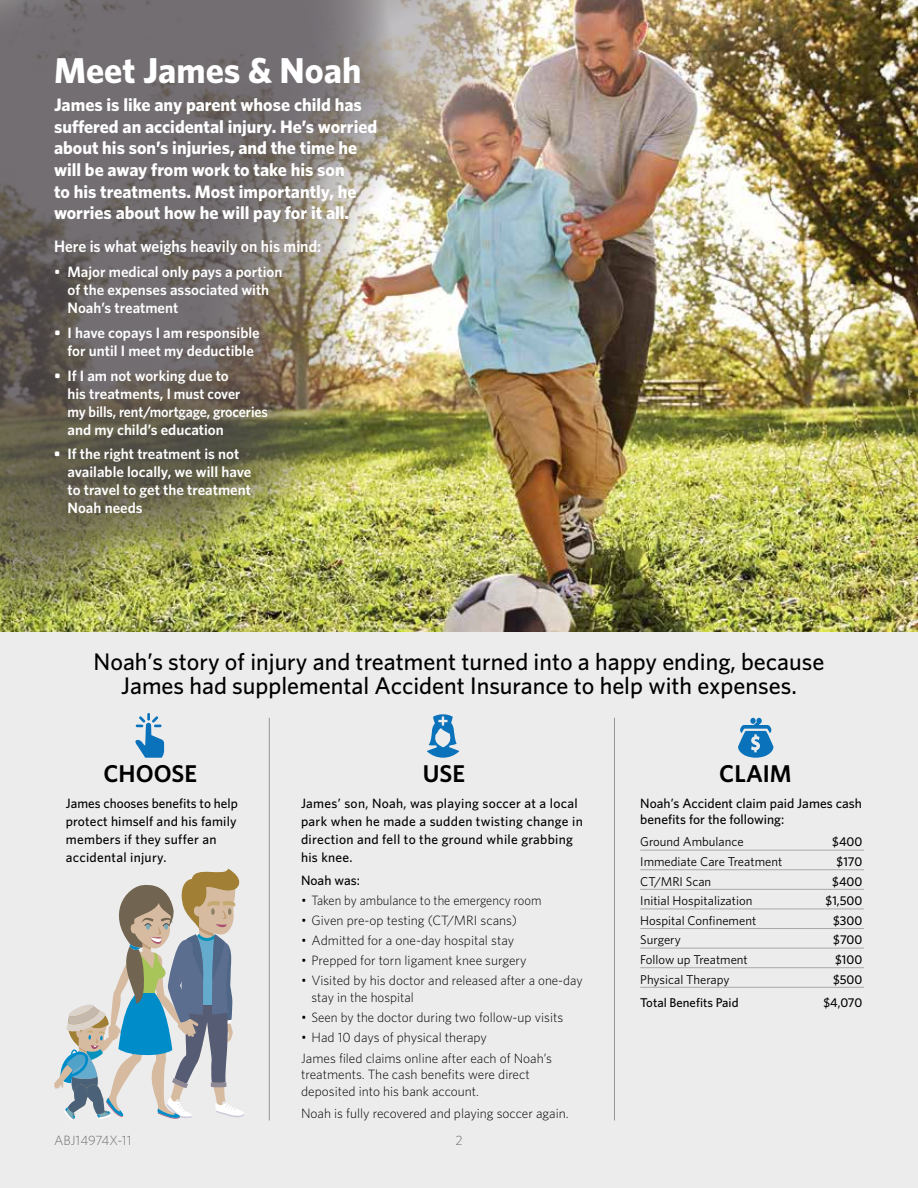
<style>
.page{position:relative;width:918px;height:1188px;background:#fff}
.page>*{position:absolute;margin:0;border:0;box-sizing:border-box;transform-origin:0 0}
.t1{font:700 36px "Whitney";color:#fff}
.t2{font:600 24.3px "Whitney";color:#000}
.t3{font:500 24px/24px "Whitney";color:#000;text-align:center}
.t4{font:700 18px/21.6px "Whitney";color:#fff}
.t5{font:600 16.5px "Whitney";color:#fff;scale:.95 1}
.t6{font:600 15px/18px "Whitney";color:#fff}
.t7{font:300 13.5px/16.5px "Whitney";color:#000}
.t8{font:500 13.5px/18px "Whitney";letter-spacing:.02em;color:#000}
.t9{font:500 13.5px/16.5px "Whitney";color:#000}
.t10{font:300 13.5px "Whitney";color:#6d6e71}
.t11{font:12.75px "Whitney";color:#000}
.t12{font:500 12.75px "Whitney";color:#000}
.s1{font-weight:500}
</style>
<div class="page">
<div style="left:0;top:586px;width:918px;height:602px;background:#ececec"></div>
<img style="left:0;top:0;width:918px;height:632px">
<svg style="left:135px;top:713px;width:29px;height:45px"></svg>
<svg style="left:738px;top:718px;width:36px;height:40px"></svg>
<svg style="left:427px;top:714px;width:32px;height:44px"></svg>
<hr style="left:269px;top:718px;width:1px;height:403px;background:#939598">
<hr style="left:614px;top:718px;width:1px;height:403px;background:#939598">
<svg style="left:54px;top:868px;width:190px;height:252px"></svg>
<hr style="left:640px;top:850px;width:224px;height:1px;background:#a7a9ac">
<hr style="left:640px;top:869px;width:224px;height:1px;background:#a7a9ac">
<hr style="left:640px;top:889px;width:224px;height:1px;background:#a7a9ac">
<hr style="left:640px;top:909px;width:224px;height:1px;background:#a7a9ac">
<hr style="left:640px;top:928px;width:224px;height:1px;background:#a7a9ac">
<hr style="left:640px;top:948px;width:224px;height:1px;background:#a7a9ac">
<hr style="left:640px;top:967px;width:224px;height:1px;background:#a7a9ac">
<hr style="left:640px;top:987px;width:224px;height:1px;background:#a7a9ac">
<img style="left:0;top:0;width:522px;height:627px">
<h1 class="t1" style="left:54px;top:46px;width:309px">Meet James &amp; Noah</h1>
<p class="t4" style="left:54px;top:94px;width:325px">James is like any parent whose child has suffered an accidental injury. He’s worried about his son’s injuries, and the time he will be away from work to take his son<br>to his treatments. Most importantly, he worries about how he will pay for it all.</p>
<p class="t5" style="left:54px;top:236px;width:283px">Here is what weighs heavily on his mind:</p>
<p class="t6" style="left:68px;top:263px;width:216px;text-indent:-14px"><span class="s1">•</span> Major medical only pays a portion of the expenses associated with<br>Noah’s treatment</p>
<p class="t6" style="left:54px;top:323px;width:207px;text-align:center">• I have copays I am responsible for until I meet my deductible</p>
<p class="t6" style="left:67px;top:366px;width:202px;text-indent:-13px">• If I am not working due to<br>his treatments, I must cover<br>my bills, rent/mortgage, groceries and my child’s education</p>
<p class="t6" style="left:67px;top:445px;width:185px;text-indent:-14px">• If the right treatment is not available locally, we will have to travel to get the treatment<br>Noah needs</p>
<h3 class="t3" style="left:93px;top:649px;width:733px">Noah’s story of injury and treatment turned into a happy ending, because<br>James had supplemental Accident Insurance to help with expenses.</h3>
<h2 class="t2" style="left:103px;top:757px;width:95px">CHOOSE</h2>
<h2 class="t2" style="left:423px;top:757px;width:44px">USE</h2>
<h2 class="t2" style="left:719px;top:757px;width:74px">CLAIM</h2>
<p class="t8" style="left:66px;top:794px;width:173px">James chooses benefits to help protect himself and his family members if they suffer an accidental injury.</p>
<p class="t8" style="left:301px;top:794px;width:283px">James’ son, Noah, was playing soccer at a local park when he made a sudden twisting change in direction and fell to the ground while grabbing his knee.</p>
<p class="t8" style="left:301px;top:871px;width:60px">Noah was:</p>
<p class="t7" style="left:301px;top:892px;width:242px">• Taken by ambulance to the emergency room</p>
<p class="t7" style="left:301px;top:912px;width:218px">• Given pre-op testing (CT/MRI scans)</p>
<p class="t7" style="left:301px;top:932px;width:215px">• Admitted for a one-day hospital stay</p>
<p class="t7" style="left:301px;top:952px;width:227px">• Prepped for torn ligament knee surgery</p>
<p class="t7" style="left:312px;top:972px;width:273px;text-indent:-10px">• Visited by his doctor and released after a one-day stay in the hospital</p>
<p class="t7" style="left:301px;top:1008px;width:264px">• Seen by the doctor during two follow-up visits</p>
<p class="t7" style="left:301px;top:1026px;width:252px;line-height:21.1px">• Had 10 days of physical therapy<br>James filed claims online after each of Noah’s</p>
<p class="t7" style="left:301px;top:1066px;width:230px">treatments. The cash benefits were direct deposited into his bank account.</p>
<p class="t7" style="left:301px;top:1105px;width:269px">Noah is fully recovered and playing soccer again.</p>
<p class="t9" style="left:640px;top:795px;width:223px">Noah’s Accident claim paid James cash benefits for the following:</p>
<p class="t11" style="left:640px;top:834px;width:105px">Ground Ambulance</p>
<p class="t12" style="left:832px;top:834px;width:32px">$400</p>
<p class="t11" style="left:640px;top:853px;width:143px">Immediate Care Treatment</p>
<p class="t12" style="left:837px;top:853px;width:27px">$170</p>
<p class="t11" style="left:640px;top:873px;width:72px">CT/MRI Scan</p>
<p class="t12" style="left:832px;top:873px;width:32px">$400</p>
<p class="t11" style="left:640px;top:892px;width:114px">Initial Hospitalization</p>
<p class="t12" style="left:826px;top:892px;width:38px">$1,500</p>
<p class="t11" style="left:640px;top:912px;width:117px">Hospital Confinement</p>
<p class="t12" style="left:833px;top:912px;width:31px">$300</p>
<p class="t11" style="left:640px;top:931px;width:42px">Surgery</p>
<p class="t12" style="left:833px;top:932px;width:31px">$700</p>
<p class="t11" style="left:640px;top:951px;width:109px">Follow up Treatment</p>
<p class="t12" style="left:835px;top:951px;width:29px">$100</p>
<p class="t11" style="left:640px;top:971px;width:91px">Physical Therapy</p>
<p class="t12" style="left:833px;top:971px;width:31px">$500</p>
<p class="t12" style="left:640px;top:995px;width:100px">Total Benefits Paid</p>
<p class="t12" style="left:823px;top:995px;width:40px">$4,070</p>
<p class="t10" style="left:54px;top:1131px;width:79px">ABJ14974X-11</p>
<p class="t10" style="left:455px;top:1131px;width:9px">2</p>
</div>
